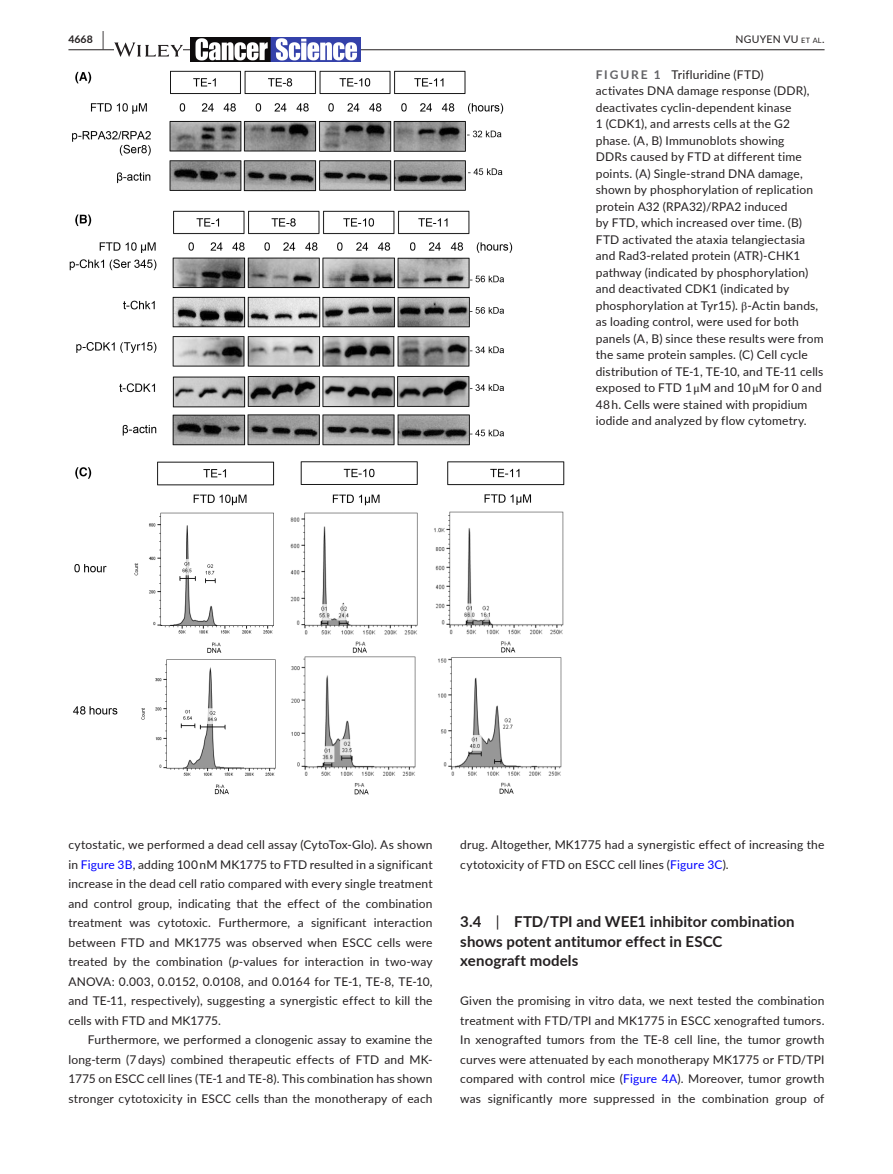
<style>
.page{position:relative;width:893px;height:1174px;background:#fff}
.page>*{position:absolute;margin:0;border:0;box-sizing:border-box;transform-origin:0 0}
.t1{font:700 15px/19.5px "Lato";letter-spacing:.005em;color:#231f20}
.t2{font:12px/16.5px "Lato";letter-spacing:.015em;color:#231f20;text-align:justify}
.t3{font:10.5px "Lato";letter-spacing:.025em;color:#231f20}
.t4{font:700 10.5px "Lato";color:#231f20}
.s1{font-size:19.5px}
.s2{font-size:7.35px}
.s3{font-weight:700;color:#636366}
.s4{font-family:"STIX"}
.s5{color:#00f}
.s6{font-style:italic}
.s7{font-weight:400}
</style>
<div class="page">
<hr style="left:68px;top:49px;width:756px;height:1px;background:#231f20">
<svg style="left:114px;top:42px;width:69px;height:15px"></svg>
<img style="left:191px;top:38px;width:170px;height:24px">
<img style="left:69px;top:70px;width:496px;height:725px">
<p class="t4" style="left:68px;top:31px;width:37px">4668 <span class="s1">|</span></p>
<p class="t3" style="left:735px;top:31px;width:90px">NGUYEN VU <span class="s2">et al</span>.</p>
<p class="t2" style="left:596px;top:66px;width:229px;text-align:left"><span class="s3">FIGURE 1</span> Trifluridine (FTD)<br>activates DNA damage response (DDR), deactivates cyclin-dependent kinase<br>1 (CDK1), and arrests cells at the G2 phase. (A, B) Immunoblots showing<br>DDRs caused by FTD at different time points. (A) Single-strand DNA damage, shown by phosphorylation of replication protein A32 (RPA32)/RPA2 induced<br>by FTD, which increased over time. (B)<br>FTD activated the ataxia telangiectasia and Rad3-related protein (ATR)-CHK1 pathway (indicated by phosphorylation) and deactivated CDK1 (indicated by phosphorylation at Tyr15). <span class="s4">β</span>-Actin bands, as loading control, were used for both panels (A, B) since these results were from the same protein samples. (C) Cell cycle distribution of TE-1, TE-10, and TE-11 cells exposed to FTD 1 <span class="s4">μ</span>M and 10 <span class="s4">μ</span>M for 0 and 48 h. Cells were stained with propidium iodide and analyzed by flow cytometry.</p>
<p class="t2" style="left:68px;top:834px;width:366px;line-height:19.5px">cytostatic, we performed a dead cell assay (CytoTox-Glo). As shown in <span class="s5">Figure 3B</span>, adding 100 nM MK1775 to FTD resulted in a significant increase in the dead cell ratio compared with every single treatment and control group, indicating that the effect of the combination treatment was cytotoxic. Furthermore, a significant interaction between FTD and MK1775 was observed when ESCC cells were treated by the combination (<span class="s6">p</span>-values for interaction in two-way ANOVA: 0.003, 0.0152, 0.0108, and 0.0164 for TE-1, TE-8, TE-10, and TE-11, respectively), suggesting a synergistic effect to kill the cells with FTD and MK1775.</p>
<p class="t2" style="left:68px;top:1029px;width:366px;line-height:19.5px;text-indent:20px">Furthermore, we performed a clonogenic assay to examine the long-term (7 days) combined therapeutic effects of FTD and MK-1775 on ESCC cell lines (TE-1 and TE-8). This combination has shown stronger cytotoxicity in ESCC cells than the monotherapy of each</p>
<p class="t2" style="left:460px;top:834px;width:366px;line-height:19.5px">drug. Altogether, MK1775 had a synergistic effect of increasing the cytotoxicity of FTD on ESCC cell lines (<span class="s5">Figure 3C</span>).</p>
<p class="t1" style="left:460px;top:911px;width:336px">3.4 <span class="s7">|</span> FTD/TPI and WEE1 inhibitor combination shows potent antitumor effect in ESCC<br>xenograft models</p>
<p class="t2" style="left:460px;top:990px;width:366px;line-height:19.5px">Given the promising in vitro data, we next tested the combination treatment with FTD/TPI and MK1775 in ESCC xenografted tumors.<br>In xenografted tumors from the TE-8 cell line, the tumor growth curves were attenuated by each monotherapy MK1775 or FTD/TPI compared with control mice (<span class="s5">Figure 4A</span>). Moreover, tumor growth was significantly more suppressed in the combination group of</p>
</div>
